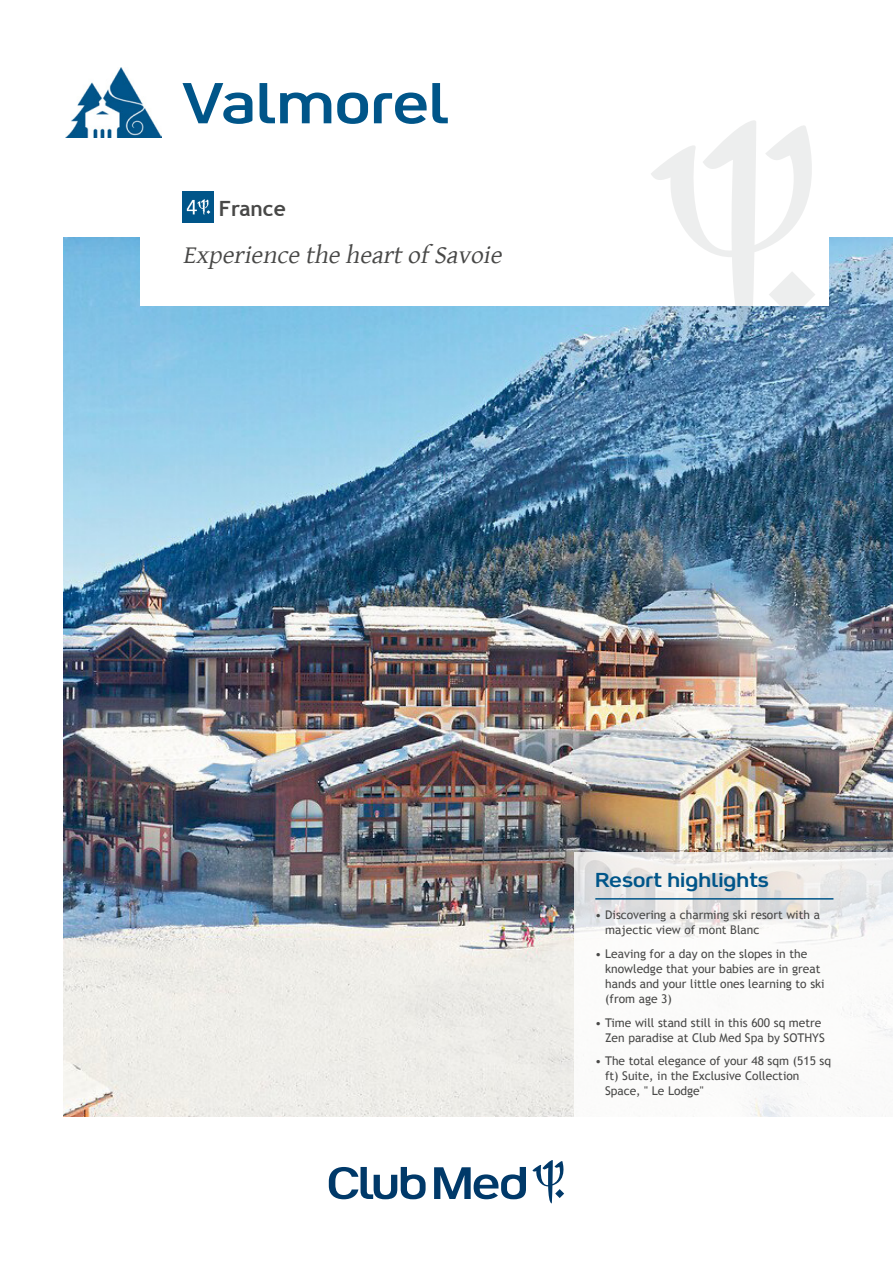
<style>
.page{position:relative;width:893px;height:1263px;background:#fff}
.page>*{position:absolute;margin:0;border:0;box-sizing:border-box;transform-origin:0 0}
.t1{font:60px "Happiness V TTF";letter-spacing:.015em;color:#005589}
.t2{font:italic 25.5px "Gentium Basic";color:#484847}
.t3{font:21px "Happiness V TTF";letter-spacing:.01em;color:#005589}
.t4{font:700 21px "Trebuchet MS";color:#484847}
.t5{font:12px/15px "Trebuchet MS";color:#484847}
</style>
<div class="page">
<img style="left:64px;top:237px;width:829px;height:879px">
<svg style="left:532px;top:1160px;width:32px;height:43px"></svg>
<svg style="left:434px;top:1167px;width:92px;height:32px"></svg>
<svg style="left:329px;top:1167px;width:97px;height:32px"></svg>
<img style="left:66px;top:68px;width:96px;height:69px">
<svg style="left:574px;top:852px;width:319px;height:264px"></svg>
<hr style="left:595px;top:898px;width:238px;height:1px;background:#005589">
<div style="left:140px;top:191px;width:689px;height:115px;background:#fff"></div>
<img style="left:183px;top:191px;width:31px;height:31px">
<svg style="left:651px;top:120px;width:166px;height:226px"></svg>
<h1 class="t1" style="left:182px;top:66px;width:268px">Valmorel</h1>
<h3 class="t4" style="left:219px;top:195px;width:68px">France</h3>
<h2 class="t2" style="left:183px;top:236px;width:327px">Experiencetheheartof Savoie</h2>
<h3 class="t3" style="left:595px;top:867px;width:175px">Resort highlights</h3>
<p class="t5" style="left:605px;top:908px;width:216px;text-indent:-10px">• Discovering a charming ski resort with a majectic view of mont Blanc</p>
<p class="t5" style="left:605px;top:946px;width:221px;text-indent:-10px">• Leaving for a day on the slopes in the knowledge that your babies are in great hands and your little ones learning to ski (from age 3)</p>
<p class="t5" style="left:595px;top:1015px;width:231px;text-align:right">• Time will stand still in this 600 sq metre<br>Zen paradise at Club Med Spa by SOTHYS</p>
<p class="t5" style="left:605px;top:1053px;width:228px;text-indent:-10px">• The total elegance of your 48 sqm (515 sq ft) Suite, in the Exclusive Collection<br>Space, " Le Lodge"</p>
</div>
